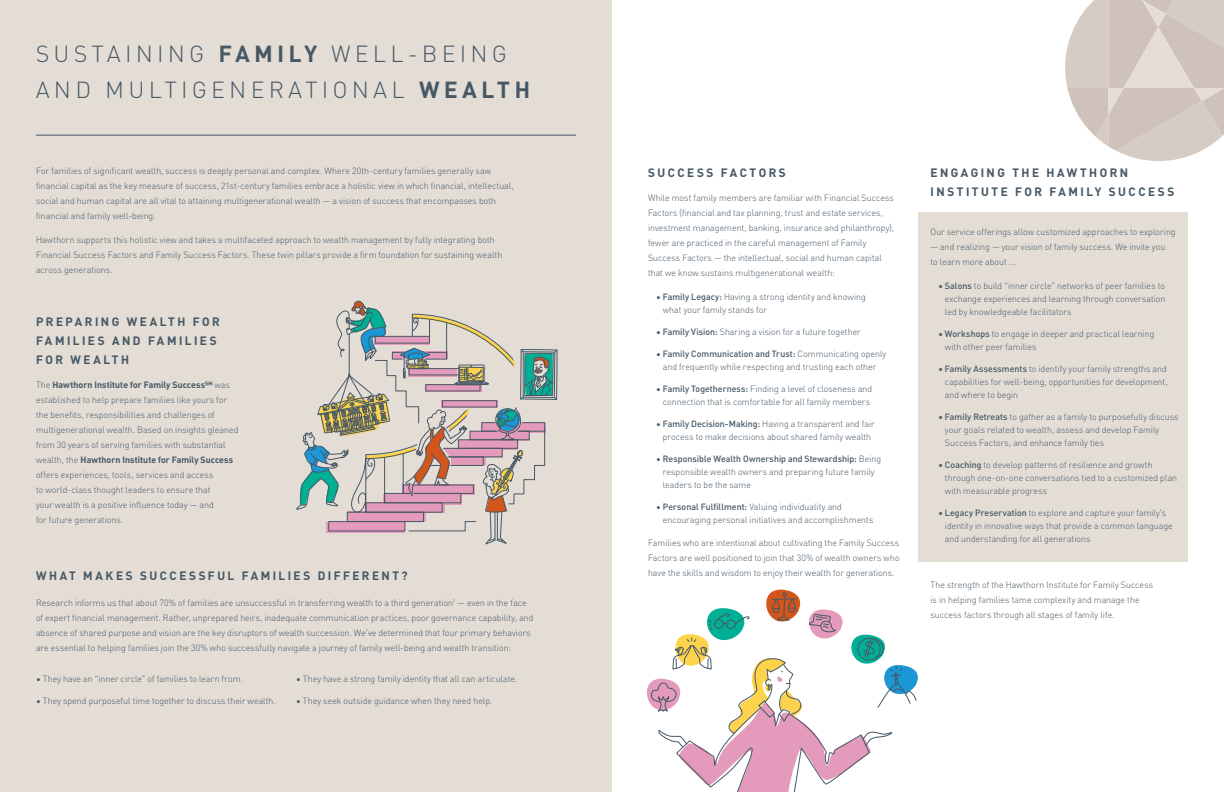
<style>
.page{position:relative;width:1224px;height:792px;background:#fff}
.page>*{position:absolute;margin:0;border:0;box-sizing:border-box;transform-origin:0 0}
.t1{font:300 23px/36px "PNC Brand";letter-spacing:.21em;color:#475865}
.body{font:700 12px/19px "PNC Brand";letter-spacing:.21em;color:#475865}
.body-2{font:300 9px/15px "PNC Brand";letter-spacing:.01em;color:#475865}
.s1{font-weight:700}
.s2{font-weight:500}
</style>
<div class="page">
<div style="left:0;top:0;width:612px;height:792px;background:#e3ddd6"></div>
<div style="left:918px;top:212px;width:270px;height:350px;background:#e3ddd6"></div>
<hr style="left:36px;top:135px;width:540px;height:1px;background:#475865">
<svg style="left:296px;top:300px;width:262px;height:245px"></svg>
<svg style="left:1065px;top:0;width:159px;height:161px;background:#d8cfc9"></svg>
<svg style="left:646px;top:589px;width:272px;height:203px"></svg>
<p class="t1" style="left:36px;top:35px;width:495px">SUSTAINING <span class="s1">FAMILY</span> WELL-BEING<br>AND MULTIGENERATIONAL <span class="s1">WEALTH</span></p>
<p class="body-2" style="left:36px;top:163px;width:479px">For families of significant wealth, success is deeply personal and complex. Where 20th-century families generally saw financial capital as the key measure of success, 21st-century families embrace a holistic view in which financial, intellectual, social and human capital are all vital to attaining multigenerational wealth — a vision of success that encompasses both financial and family well-being.</p>
<p class="body-2" style="left:36px;top:232px;width:468px">Hawthorn supports this holistic view and takes a multifaceted approach to wealth management by fully integrating both<br>Financial Success Factors and Family Success Factors. These twin pillars provide a firm foundation for sustaining wealth across generations.</p>
<p class="body" style="left:36px;top:311px;width:185px">PREPARING WEALTH FOR<br>FAMILIES AND FAMILIES<br>FOR WEALTH</p>
<p class="body-2" style="left:36px;top:377px;width:204px">The <span class="s1">Hawthorn Institute for Family Success∑</span> was established to help prepare families like yours for the benefits, responsibilities and challenges of multigenerational wealth. Based on insights gleaned from 30 years of serving families with substantial wealth, the <span class="s1">Hawthorn Institute for Family Success </span>offers experiences, tools, services and access<br>to world-class thought leaders to ensure that<br>your wealth is a positive influence today — and<br>for future generations.</p>
<p class="body" style="left:36px;top:566px;width:373px">WHAT MAKES SUCCESSFUL FAMILIES DIFFERENT?</p>
<p class="body-2" style="left:36px;top:595px;width:499px">Research informs us that about 70% of families are unsuccessful in transferring wealth to a third generation<sup>1</sup> — even in the face of expert financial management. Rather, unprepared heirs, inadequate communication practices, poor governance capability, and absence of shared purpose and vision are the key disruptors of wealth succession. We’ve determined that four primary behaviors are essential to helping families join the 30% who successfully navigate a journey of family well-being and wealth transition:</p>
<p class="body-2" style="left:36px;top:671px;width:208px">• They have an “inner circle” of families to learn from.</p>
<p class="body-2" style="left:36px;top:693px;width:241px">• They spend purposeful time together to discuss their wealth.</p>
<p class="body-2" style="left:296px;top:671px;width:223px">• They have a strong family identity that all can articulate.</p>
<p class="body-2" style="left:296px;top:693px;width:198px">• They seek outside guidance when they need help.</p>
<p class="body" style="left:648px;top:162px;width:139px">SUCCESS FACTORS</p>
<p class="body-2" style="left:648px;top:190px;width:247px">While most family members are familiar with Financial Success Factors (financial and tax planning, trust and estate services, investment management, banking, insurance and philanthropy), fewer are practiced in the careful management of Family Success Factors — the intellectual, social and human capital that we know sustains multigenerational wealth:</p>
<p class="body-2" style="left:663px;top:290px;width:204px;line-height:13px;text-indent:-7px">• <span class="s2">Family Legacy:</span> Having a strong identity and knowing what your family stands for</p>
<p class="body-2" style="left:656px;top:324px;width:206px">• <span class="s2">Family Vision:</span> Sharing a vision for a future together</p>
<p class="body-2" style="left:656px;top:347px;width:232px;line-height:13px;text-align:center">• <span class="s2">Family Communication and Trust:</span> Communicating openly and frequently while respecting and trusting each other</p>
<p class="body-2" style="left:656px;top:382px;width:218px;line-height:13px;text-align:center">• <span class="s2">Family Togetherness:</span> Finding a level of closeness and connection that is comfortable for all family members</p>
<p class="body-2" style="left:656px;top:417px;width:220px;line-height:13px;text-align:center">• <span class="s2">Family Decision-Making:</span> Having a transparent and fair process to make decisions about shared family wealth</p>
<p class="body-2" style="left:663px;top:452px;width:220px;line-height:13px;text-indent:-7px">• <span class="s2">Responsible Wealth Ownership and Stewardship:</span> Being responsible wealth owners and preparing future family leaders to be the same</p>
<p class="body-2" style="left:663px;top:500px;width:212px;line-height:13px;text-indent:-7px">• <span class="s2">Personal Fulfillment:</span> Valuing individuality and encouraging personal initiatives and accomplishments</p>
<p class="body-2" style="left:648px;top:535px;width:253px;text-align:justify">Families who are intentional about cultivating the Family Success Factors are well positioned to join that 30% of wealth owners who have the skills and wisdom to enjoy their wealth for generations.</p>
<p class="body" style="left:931px;top:162px;width:245px">ENGAGING THE HAWTHORN<br>INSTITUTE FOR FAMILY SUCCESS</p>
<p class="body-2" style="left:931px;top:224px;width:247px">Our service offerings allow customized approaches to exploring</p>
<p class="body-2" style="left:931px;top:239px;width:236px">— and realizing — your vision of family success. We invite you to learn more about ...</p>
<p class="body-2" style="left:945px;top:279px;width:222px;line-height:13px;text-align:justify;text-indent:-6px"><span class="s2">• Salons</span> to build “inner circle” networks of peer families to exchange experiences and learning through conversation led by knowledgeable facilitators</p>
<p class="body-2" style="left:945px;top:327px;width:211px;line-height:13px;text-indent:-6px"><span class="s2">• Workshops</span> to engage in deeper and practical learning with other peer families</p>
<p class="body-2" style="left:945px;top:362px;width:224px;line-height:13px;text-align:justify;text-indent:-6px"><span class="s2">• Family Assessments</span> to identify your family strengths and capabilities for well-being, opportunities for development, and where to begin</p>
<p class="body-2" style="left:945px;top:410px;width:235px;line-height:13px;text-indent:-6px"><span class="s2">• Family Retreats</span> to gather as a family to purposefully discuss your goals related to wealth, assess and develop Family<br>Success Factors, and enhance family ties</p>
<p class="body-2" style="left:945px;top:458px;width:234px;line-height:13px;text-indent:-6px"><span class="s2">• Coaching</span> to develop patterns of resilience and growth through one-on-one conversations tied to a customized plan with measurable progress</p>
<p class="body-2" style="left:945px;top:506px;width:229px;line-height:13px;text-indent:-6px"><span class="s2">• Legacy Preservation</span> to explore and capture your family’s identity in innovative ways that provide a common language and understanding for all generations</p>
<p class="body-2" style="left:931px;top:577px;width:224px">The strength of the Hawthorn Institute for Family Success is in helping families tame complexity and manage the success factors through all stages of family life.</p>
</div>
